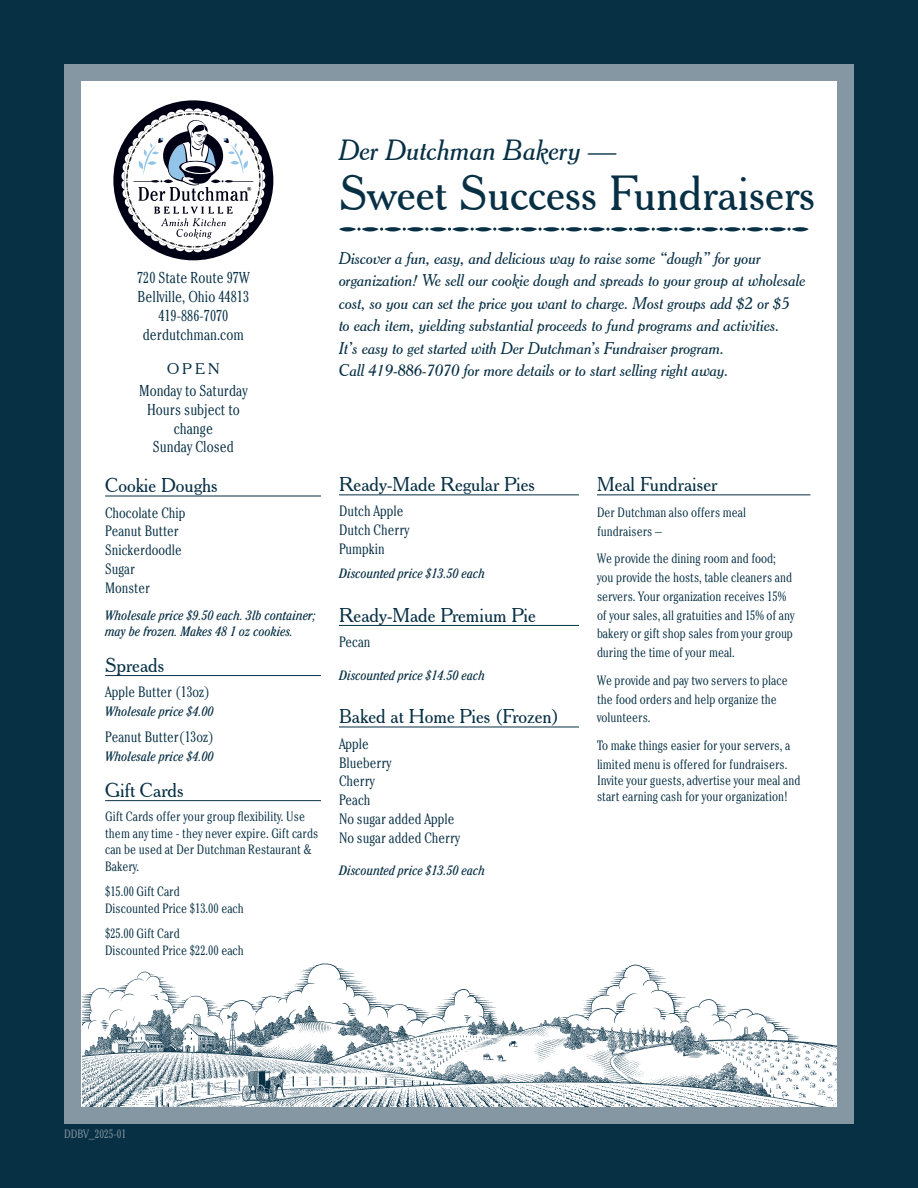
<style>
.page{position:relative;width:918px;height:1188px;background:#083045}
.page>*{position:absolute;margin:0;border:0;box-sizing:border-box;transform-origin:0 0}
.t1{font:48px "Cheltenham BT";color:#083045}
.t2{font:italic 28.5px "Cheltenham BT";color:#083045}
.t3{font:19.5px "Cheltenham BT";color:#083045}
.t4{font:italic 16.5px/22.5px "Cheltenham BT";color:#083045}
.t5{font:300 condensed 15.75px/18.9px "Cheltenham Std";color:#083045;text-align:center}
.t6{font:300 condensed 15px/18.8px "Cheltenham Std";color:#083045}
.t7{font:15px "Cheltenham BT";color:#083045}
.t8{font:300 condensed 13.5px/18.8px "Cheltenham Std";color:#083045}
.t9{font:italic condensed 13.5px/16.2px "Cheltenham Std";color:#083045}
.t10{font:300 condensed 12px "Cheltenham Std";color:#8497a2}
.s1{font-size:16.2px}
</style>
<div class="page">
<div style="left:64px;top:64px;width:790px;height:1060px;background:#8497a2"></div>
<div style="left:81px;top:81px;width:756px;height:1026px;background:#fff"></div>
<img style="left:82px;top:963px;width:755px;height:144px">
<svg style="left:339px;top:227px;width:17px;height:4px"></svg>
<svg style="left:362px;top:227px;width:17px;height:4px"></svg>
<svg style="left:384px;top:227px;width:17px;height:4px"></svg>
<svg style="left:407px;top:227px;width:17px;height:4px"></svg>
<svg style="left:430px;top:227px;width:17px;height:4px"></svg>
<svg style="left:452px;top:227px;width:17px;height:4px"></svg>
<svg style="left:475px;top:227px;width:17px;height:4px"></svg>
<svg style="left:497px;top:227px;width:18px;height:4px"></svg>
<svg style="left:520px;top:227px;width:17px;height:4px"></svg>
<svg style="left:543px;top:227px;width:17px;height:4px"></svg>
<svg style="left:565px;top:227px;width:17px;height:4px"></svg>
<svg style="left:588px;top:227px;width:17px;height:4px"></svg>
<svg style="left:611px;top:227px;width:17px;height:4px"></svg>
<svg style="left:633px;top:227px;width:17px;height:4px"></svg>
<svg style="left:656px;top:227px;width:17px;height:4px"></svg>
<svg style="left:679px;top:227px;width:17px;height:4px"></svg>
<svg style="left:701px;top:227px;width:17px;height:4px"></svg>
<svg style="left:724px;top:227px;width:17px;height:4px"></svg>
<svg style="left:746px;top:227px;width:18px;height:4px"></svg>
<svg style="left:769px;top:227px;width:17px;height:4px"></svg>
<svg style="left:792px;top:227px;width:17px;height:4px"></svg>
<hr style="left:597px;top:494px;width:213px;height:1px;background:#083045">
<hr style="left:105px;top:496px;width:216px;height:1px;background:#083045">
<hr style="left:105px;top:675px;width:216px;height:1px;background:#083045">
<hr style="left:339px;top:494px;width:240px;height:1px;background:#083045">
<hr style="left:339px;top:625px;width:240px;height:1px;background:#083045">
<hr style="left:339px;top:727px;width:240px;height:1px;background:#083045">
<div style="left:113px;top:100px;width:160px;height:160px;background:#000015;border-radius:50%"></div>
<svg style="left:121px;top:108px;width:144px;height:144px"></svg>
<hr style="left:105px;top:800px;width:216px;height:1px;background:#083045">
<p class="t5" style="left:137px;top:268px;width:114px">720 State Route 97W</p>
<p class="t5" style="left:138px;top:287px;width:113px">Bellville, Ohio 44813</p>
<p class="t5" style="left:143px;top:306px;width:103px">419-886-7070 derdutchman.com</p>
<p class="t7" style="left:167px;top:360px;width:54px">OPEN</p>
<p class="t5" style="left:139px;top:381px;width:110px">Monday to Saturday</p>
<p class="t5" style="left:147px;top:400px;width:94px">Hours subject to change</p>
<p class="t5" style="left:153px;top:437px;width:82px">Sunday Closed</p>
<p class="t3" style="left:105px;top:474px;width:114px">Cookie Doughs</p>
<p class="t6" style="left:105px;top:503px;width:82px">Chocolate Chip</p>
<p class="t6" style="left:105px;top:521px;width:78px">Peanut Butter<br>Snickerdoodle<br>Sugar<br>Monster</p>
<p class="t9" style="left:105px;top:607px;width:212px">Wholesale price $9.50 each. 3lb container; may be frozen. Makes 48 1 oz cookies.</p>
<p class="t3" style="left:105px;top:653px;width:61px">Spreads</p>
<p class="t6" style="left:105px;top:682px;width:106px">Apple Butter (13oz)</p>
<p class="t9" style="left:105px;top:703px;width:110px">Wholesale price $4.00</p>
<p class="t6" style="left:105px;top:728px;width:110px">Peanut Butter(13oz)</p>
<p class="t9" style="left:105px;top:749px;width:110px">Wholesale price $4.00</p>
<p class="t3" style="left:105px;top:778px;width:80px">Gift Cards</p>
<p class="t8" style="left:105px;top:807px;width:215px;line-height:16.8px">Gift Cards offer your group flexibility. Use them any time - they never expire. Gift cards can be used at Der Dutchman Restaurant &amp; Bakery.</p>
<p class="t8" style="left:105px;top:882px;width:76px">$15.00 Gift Card</p>
<p class="t8" style="left:105px;top:899px;width:140px">Discounted Price $13.00 each</p>
<p class="t8" style="left:105px;top:924px;width:76px">$25.00 Gift Card</p>
<p class="t8" style="left:105px;top:941px;width:140px">Discounted Price $22.00 each</p>
<p class="t2" style="left:339px;top:132px;width:280px">Der Dutchman Bakery —</p>
<p class="t1" style="left:339px;top:164px;width:478px">Sweet Success Fundraisers</p>
<p class="t4" style="left:339px;top:247px;width:468px">Discover a fun, easy, and delicious way to raise some “dough” for your organization! We sell our cookie dough and spreads to your group at wholesale cost, so you can set the price you want to charge. Most groups add $2 or $5<br>to each item, yielding substantial proceeds to fund programs and activities.<br>It’s easy to get started with Der Dutchman’s Fundraiser program.<br>Call <span class="s1">419-886-7070</span> for more details or to start selling right away.</p>
<p class="t3" style="left:339px;top:472px;width:198px">Ready-Made Regular Pies</p>
<p class="t6" style="left:339px;top:502px;width:72px">Dutch Apple<br>Dutch Cherry<br>Pumpkin</p>
<p class="t9" style="left:339px;top:565px;width:148px">Discounted price $13.50 each</p>
<p class="t3" style="left:339px;top:603px;width:198px">Ready-Made Premium Pie</p>
<p class="t6" style="left:339px;top:633px;width:33px">Pecan</p>
<p class="t9" style="left:339px;top:667px;width:148px">Discounted price $14.50 each</p>
<p class="t3" style="left:339px;top:705px;width:222px">Baked at Home Pies (Frozen)</p>
<p class="t6" style="left:339px;top:734px;width:123px">Apple<br>Blueberry<br>Cherry<br>Peach<br>No sugar added Apple<br>No sugar added Cherry</p>
<p class="t9" style="left:339px;top:862px;width:148px">Discounted price $13.50 each</p>
<p class="t3" style="left:597px;top:472px;width:122px">Meal Fundraiser</p>
<p class="t8" style="left:597px;top:503px;width:151px">Der Dutchman also offers meal fundraisers –</p>
<p class="t8" style="left:597px;top:549px;width:199px">We provide the dining room and food; you provide the hosts, table cleaners and servers. Your organization receives 15% of your sales, all gratuities and 15% of any bakery or gift shop sales from your group during the time of your meal.</p>
<p class="t8" style="left:597px;top:671px;width:192px">We provide and pay two servers to place the food orders and help organize the volunteers.</p>
<p class="t8" style="left:597px;top:736px;width:195px">To make things easier for your servers, a limited menu is offered for fundraisers.</p>
<p class="t8" style="left:597px;top:772px;width:205px;line-height:16.2px">Invite your guests, advertise your meal and start earning cash for your organization!</p>
<p class="t10" style="left:64px;top:1127px;width:64px">DDBV_2025-01</p>
</div>
